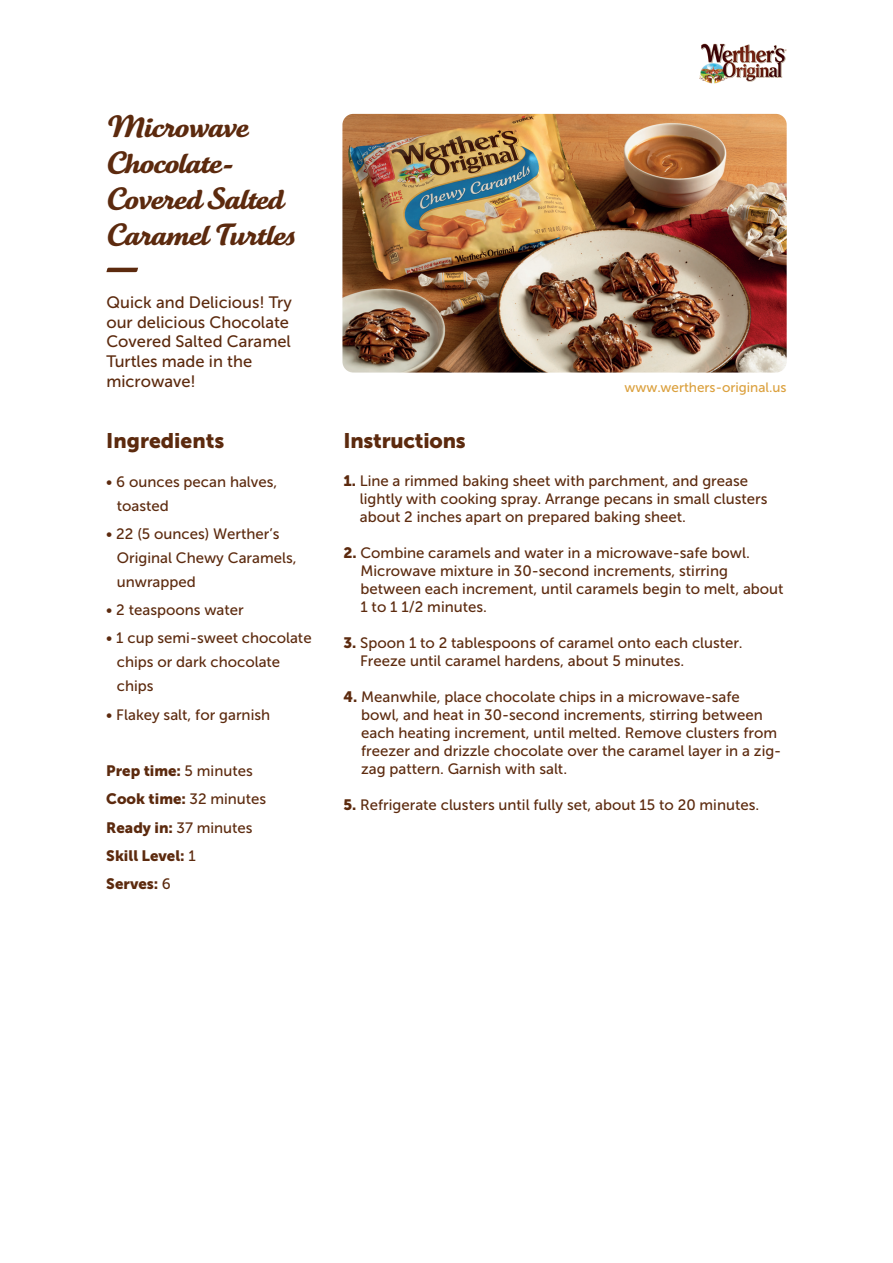
<style>
.page{position:relative;width:893px;height:1263px;background:#fff}
.page>*{position:absolute;margin:0;border:0;box-sizing:border-box;transform-origin:0 0}
.t1{font:30px/36px "Tartine Script Pro Bld";letter-spacing:-.015em;color:#5c2a0e}
.t2{font:21px "Museo Sans 900";letter-spacing:-.01em;color:#5c2a0e}
.t3{font:16.5px/19.8px "Museo Sans 500";color:#5c2a0e}
.t4{font:15px/18px "Museo Sans 500";color:#5c2a0e}
.t5{font:15px/28.2px "Museo Sans 900";color:#5c2a0e}
.t6{font:13.5px "Museo Sans 500";color:#dba03d}
.s1{font-family:"Museo Sans 500"}
.s2{font-family:"Museo Sans 900"}
</style>
<div class="page">
<img style="left:699px;top:44px;width:88px;height:40px">
<img style="left:342px;top:114px;width:445px;height:259px">
<svg style="left:106px;top:267px;width:32px;height:5px"></svg>
<h1 class="t1" style="left:106px;top:109px;width:191px">Microwave<br>Chocolate-<br>Covered Salted<br>Caramel Turtles</h1>
<p class="t3" style="left:106px;top:292px;width:187px">Quick and Delicious! Try our delicious Chocolate<br>Covered Salted Caramel<br>Turtles made in the microwave!</p>
<h2 class="t2" style="left:106px;top:429px;width:120px">Ingredients</h2>
<p class="t4" style="left:117px;top:469px;width:162px;line-height:24px;text-indent:-10px">• 6 ounces pecan halves, toasted</p>
<p class="t4" style="left:117px;top:522px;width:181px;line-height:24px;text-indent:-10px">• 22 (5 ounces) Werther’s<br>Original Chewy Caramels, unwrapped</p>
<p class="t4" style="left:106px;top:601px;width:139px">• 2 teaspoons water</p>
<p class="t4" style="left:117px;top:626px;width:196px;line-height:24px;text-indent:-10px">• 1 cup semi-sweet chocolate chips or dark chocolate chips</p>
<p class="t4" style="left:106px;top:705px;width:165px">• Flakey salt, for garnish</p>
<p class="t5" style="left:106px;top:757px;width:162px">Prep time: <span class="s1">5 minutes<br></span>Cook time: <span class="s1">32 minutes</span></p>
<p class="t4" style="left:106px;top:818px;width:148px"><span class="s2">Ready in:</span> 37 minutes</p>
<p class="t5" style="left:106px;top:841px;width:91px">Skill Level: <span class="s1">1<br></span>Serves: <span class="s1">6</span></p>
<p class="t6" style="left:624px;top:380px;width:164px">www.werthers-original.us</p>
<h2 class="t2" style="left:343px;top:429px;width:124px">Instructions</h2>
<p class="t4" style="left:360px;top:472px;width:409px;text-indent:-16px"><span class="s2">1.</span> Line a rimmed baking sheet with parchment, and grease lightly with cooking spray. Arrange pecans in small clusters about 2 inches apart on prepared baking sheet.</p>
<p class="t4" style="left:360px;top:544px;width:425px;text-indent:-17px"><span class="s2">2.</span> Combine caramels and water in a microwave-safe bowl.<br>Microwave mixture in 30-second increments, stirring between each increment, until caramels begin to melt, about 1 to 1 1/2 minutes.</p>
<p class="t4" style="left:360px;top:634px;width:384px;text-indent:-17px"><span class="s2">3.</span> Spoon 1 to 2 tablespoons of caramel onto each cluster.<br>Freeze until caramel hardens, about 5 minutes.</p>
<p class="t4" style="left:361px;top:688px;width:422px;text-indent:-18px"><span class="s2">4.</span> Meanwhile, place chocolate chips in a microwave-safe bowl, and heat in 30-second increments, stirring between each heating increment, until melted. Remove clusters from freezer and drizzle chocolate over the caramel layer in a zig&shy;zag pattern. Garnish with salt.</p>
<p class="t4" style="left:343px;top:796px;width:417px"><span class="s2">5.</span> Refrigerate clusters until fully set, about 15 to 20 minutes.</p>
</div>
